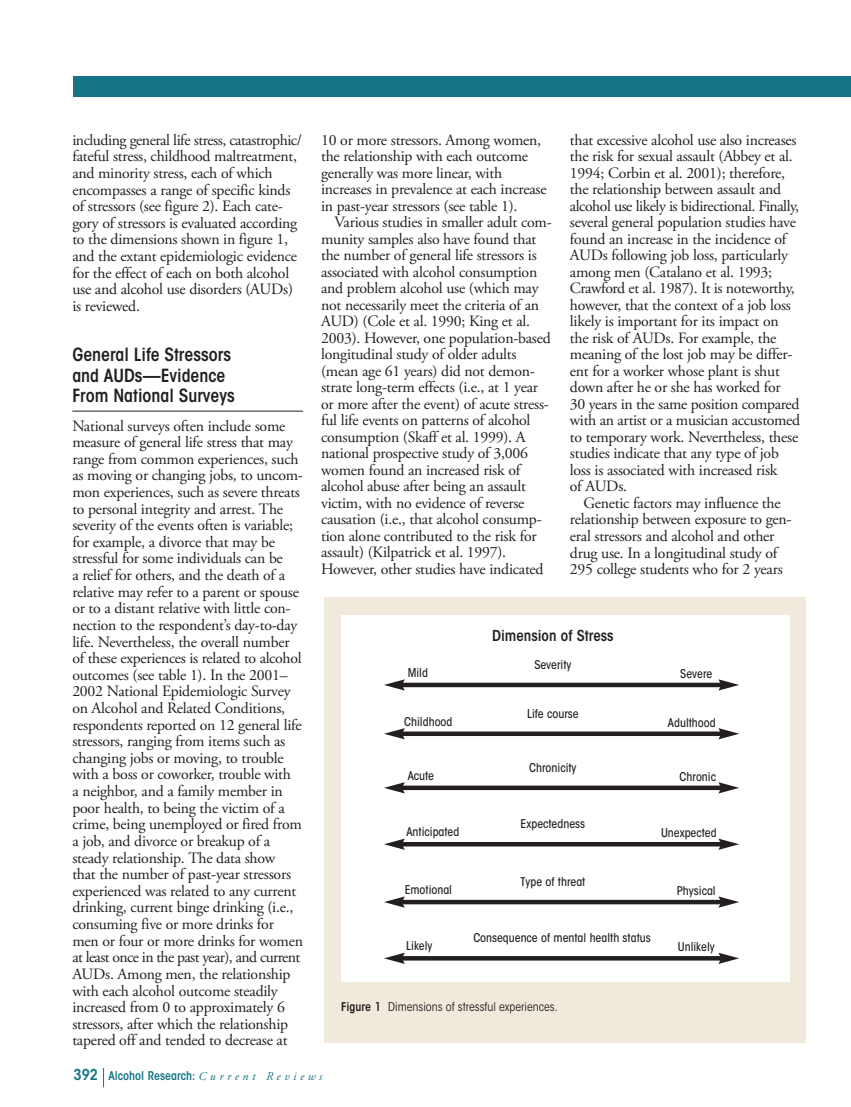
<style>
.page{position:relative;width:851px;height:1107px;background:#fff}
.page>*{position:absolute;margin:0;border:0;box-sizing:border-box;transform-origin:0 0}
.t1{font:600 condensed 18px/20.4px "ITC Avant Garde Std";color:#231f20}
.t2{font:15.75px/16.6px "Adobe Garamond Pro";letter-spacing:-.015em;color:#231f20}
.t3{font:600 condensed 15px "ITC Avant Garde Std";color:#231f20}
.t4{font:500 condensed 12px "ITC Avant Garde Std";color:#231f20}
.t5{font:condensed 12px "ITC Avant Garde Std";color:#231f20}
.t6{font:600 condensed 12px "ITC Avant Garde Std";color:#147586}
.s1{font-weight:600}
.s2{font-size:15px}
.s3{font-family:"Adobe Garamond Pro";font-weight:400;font-style:italic;font-stretch:normal}
</style>
<div class="page">
<div style="left:73px;top:76px;width:777px;height:20px;background:#147586"></div>
<hr style="left:72px;top:411px;width:231px;height:1px;background:#231f20">
<svg style="left:103px;top:1068px;width:1px;height:19px"></svg>
<div style="left:324px;top:597px;width:481px;height:446px;background:#f0eadc"></div>
<div style="left:341px;top:615px;width:448px;height:367px;background:#fff"></div>
<hr style="left:401px;top:732px;width:321px;height:4px;background:#231f20">
<svg style="left:384px;top:728px;width:21px;height:11px"></svg>
<svg style="left:718px;top:728px;width:21px;height:11px"></svg>
<hr style="left:401px;top:786px;width:321px;height:4px;background:#231f20">
<svg style="left:384px;top:782px;width:21px;height:11px"></svg>
<svg style="left:718px;top:782px;width:21px;height:11px"></svg>
<hr style="left:401px;top:842px;width:321px;height:4px;background:#231f20">
<svg style="left:384px;top:839px;width:21px;height:11px"></svg>
<svg style="left:718px;top:839px;width:21px;height:11px"></svg>
<hr style="left:401px;top:900px;width:321px;height:4px;background:#231f20">
<svg style="left:384px;top:896px;width:21px;height:12px"></svg>
<svg style="left:718px;top:896px;width:21px;height:12px"></svg>
<div style="left:401px;top:956px;width:321px;height:5px;background:#231f20"></div>
<svg style="left:384px;top:953px;width:21px;height:11px"></svg>
<svg style="left:718px;top:953px;width:21px;height:11px"></svg>
<hr style="left:401px;top:683px;width:321px;height:4px;background:#231f20">
<svg style="left:384px;top:679px;width:21px;height:12px"></svg>
<svg style="left:718px;top:679px;width:21px;height:12px"></svg>
<p class="t2" style="left:72px;top:133px;width:231px">including general life stress, catastrophic/ fateful stress, childhood maltreatment, and minority stress, each of which encompasses a range of specific kinds of stressors (see figure 2). Each cate&shy;gory of stressors is evaluated according to the dimensions shown in figure 1, and the extant epidemiologic evidence for the effect of each on both alcohol use and alcohol use disorders (AUDs) is reviewed.</p>
<p class="t1" style="left:72px;top:346px;width:164px">General life stressors and aUDs—evidence<br>From National surveys</p>
<p class="t2" style="left:72px;top:419px;width:232px">National surveys often include some measure of general life stress that may range from common experiences, such as moving or changing jobs, to uncom&shy;mon experiences, such as severe threats to personal integrity and arrest. The severity of the events often is variable; for example, a divorce that may be stressful for some individuals can be<br>a relief for others, and the death of a relative may refer to a parent or spouse or to a distant relative with little con&shy;nection to the respondent’s day-to-day life. Nevertheless, the overall number of these experiences is related to alcohol outcomes (see table 1). In the 2001– 2002 National Epidemiologic Survey on Alcohol and Related Conditions, respondents reported on 12 general life stressors, ranging from items such as changing jobs or moving, to trouble with a boss or coworker, trouble with<br>a neighbor, and a family member in poor health, to being the victim of a crime, being unemployed or fired from a job, and divorce or breakup of a steady relationship. The data show<br>that the number of past-year stressors experienced was related to any current drinking, current binge drinking (i.e., consuming five or more drinks for men or four or more drinks for women at least once in the past year), and current AUDs. Among men, the relationship with each alcohol outcome steadily increased from 0 to approximately 6 stressors, after which the relationship tapered off and tended to decrease at</p>
<p class="t2" style="left:321px;top:133px;width:222px">10 or more stressors. Among women,</p>
<p class="t2" style="left:321px;top:149px;width:208px">the relationship with each outcome</p>
<p class="t2" style="left:321px;top:166px;width:182px">generally was more linear, with</p>
<p class="t2" style="left:321px;top:182px;width:227px">increases in prevalence at each increase</p>
<p class="t2" style="left:321px;top:199px;width:198px">in past-year stressors (see table 1).</p>
<p class="t2" style="left:334px;top:215px;width:219px">Various studies in smaller adult com-</p>
<p class="t2" style="left:321px;top:232px;width:217px">munity samples also have found that</p>
<p class="t2" style="left:321px;top:248px;width:217px">the number of general life stressors is</p>
<p class="t2" style="left:321px;top:265px;width:218px">associated with alcohol consumption</p>
<p class="t2" style="left:321px;top:281px;width:219px">and problem alcohol use (which may</p>
<p class="t2" style="left:321px;top:298px;width:220px">not necessarily meet the criteria of an</p>
<p class="t2" style="left:321px;top:314px;width:210px">AUD) (Cole et al. 1990; King et al.</p>
<p class="t2" style="left:321px;top:331px;width:231px">2003). However, one population-based</p>
<p class="t2" style="left:321px;top:347px;width:197px">longitudinal study of older adults</p>
<p class="t2" style="left:321px;top:364px;width:215px">(mean age 61 years) did not demon-</p>
<p class="t2" style="left:321px;top:380px;width:218px">strate long-term effects (i.e., at 1 year</p>
<p class="t2" style="left:321px;top:397px;width:229px">or more after the event) of acute stress-</p>
<p class="t2" style="left:321px;top:413px;width:211px">ful life events on patterns of alcohol</p>
<p class="t2" style="left:321px;top:430px;width:206px">consumption (Skaff et al. 1999). A</p>
<p class="t2" style="left:321px;top:446px;width:208px">national prospective study of 3,006</p>
<p class="t2" style="left:321px;top:463px;width:201px">women found an increased risk of</p>
<p class="t2" style="left:321px;top:479px;width:206px">alcohol abuse after being an assault</p>
<p class="t2" style="left:321px;top:496px;width:205px">victim, with no evidence of reverse</p>
<p class="t2" style="left:321px;top:512px;width:222px">causation (i.e., that alcohol consump-</p>
<p class="t2" style="left:321px;top:529px;width:217px">tion alone contributed to the risk for</p>
<p class="t2" style="left:321px;top:545px;width:187px">assault) (Kilpatrick et al. 1997).</p>
<p class="t2" style="left:321px;top:562px;width:224px">However, other studies have indicated</p>
<p class="t2" style="left:570px;top:133px;width:228px">that excessive alcohol use also increases</p>
<p class="t2" style="left:570px;top:149px;width:224px">the risk for sexual assault (Abbey et al.</p>
<p class="t2" style="left:570px;top:166px;width:217px">1994; Corbin et al. 2001); therefore,</p>
<p class="t2" style="left:570px;top:182px;width:213px">the relationship between assault and</p>
<p class="t2" style="left:570px;top:199px;width:231px">alcohol use likely is bidirectional. Finally,</p>
<p class="t2" style="left:570px;top:215px;width:227px">several general population studies have</p>
<p class="t2" style="left:570px;top:232px;width:218px">found an increase in the incidence of</p>
<p class="t2" style="left:570px;top:248px;width:220px">AUDs following job loss, particularly</p>
<p class="t2" style="left:570px;top:265px;width:204px">among men (Catalano et al. 1993;</p>
<p class="t2" style="left:570px;top:281px;width:226px">Crawford et al. 1987). It is noteworthy,</p>
<p class="t2" style="left:570px;top:298px;width:223px">however, that the context of a job loss</p>
<p class="t2" style="left:570px;top:314px;width:210px">likely is important for its impact on</p>
<p class="t2" style="left:570px;top:331px;width:208px">the risk of AUDs. For example, the</p>
<p class="t2" style="left:570px;top:347px;width:224px">meaning of the lost job may be differ-</p>
<p class="t2" style="left:570px;top:364px;width:211px">ent for a worker whose plant is shut</p>
<p class="t2" style="left:570px;top:380px;width:212px">down after he or she has worked for</p>
<p class="t2" style="left:570px;top:397px;width:231px">30 years in the same position compared</p>
<p class="t2" style="left:570px;top:414px;width:232px">with an artist or a musician accustomed</p>
<p class="t2" style="left:570px;top:430px;width:230px">to temporary work. Nevertheless, these</p>
<p class="t2" style="left:570px;top:447px;width:210px">studies indicate that any type of job</p>
<p class="t2" style="left:570px;top:463px;width:209px">loss is associated with increased risk</p>
<p class="t2" style="left:570px;top:480px;width:59px">of AUDs.</p>
<p class="t2" style="left:583px;top:496px;width:199px">Genetic factors may influence the</p>
<p class="t2" style="left:570px;top:513px;width:223px">relationship between exposure to gen-</p>
<p class="t2" style="left:570px;top:529px;width:206px">eral stressors and alcohol and other</p>
<p class="t2" style="left:570px;top:546px;width:209px">drug use. In a longitudinal study of</p>
<p class="t2" style="left:570px;top:562px;width:214px">295 college students who for 2 years</p>
<p class="t3" style="left:492px;top:630px;width:123px">Dimension of stress</p>
<p class="t4" style="left:407px;top:668px;width:22px">Mild</p>
<p class="t4" style="left:534px;top:660px;width:39px">Severity</p>
<p class="t4" style="left:680px;top:669px;width:34px">Severe</p>
<p class="t4" style="left:404px;top:717px;width:50px">Childhood</p>
<p class="t4" style="left:527px;top:709px;width:53px">Life course</p>
<p class="t4" style="left:668px;top:718px;width:49px">Adulthood</p>
<p class="t4" style="left:407px;top:771px;width:28px">Acute</p>
<p class="t4" style="left:529px;top:763px;width:49px">Chronicity</p>
<p class="t4" style="left:679px;top:772px;width:38px">Chronic</p>
<p class="t4" style="left:406px;top:827px;width:54px">Anticipated</p>
<p class="t4" style="left:520px;top:819px;width:66px">Expectedness</p>
<p class="t4" style="left:661px;top:828px;width:57px">Unexpected</p>
<p class="t4" style="left:404px;top:885px;width:49px">Emotional</p>
<p class="t4" style="left:520px;top:877px;width:66px">Type of threat</p>
<p class="t4" style="left:676px;top:886px;width:40px">Physical</p>
<p class="t4" style="left:406px;top:941px;width:28px">Likely</p>
<p class="t4" style="left:473px;top:933px;width:179px">Consequence of mental health status</p>
<p class="t4" style="left:677px;top:942px;width:38px">Unlikely</p>
<p class="t5" style="left:341px;top:1002px;width:218px"><span class="s1">Figure 1</span> Dimensions of stressful experiences.</p>
<p class="t6" style="left:74px;top:1071px;width:250px"><span class="s2">392</span> alcohol research: <span class="s3">C u r r e n t R e v i e w s</span></p>
</div>
